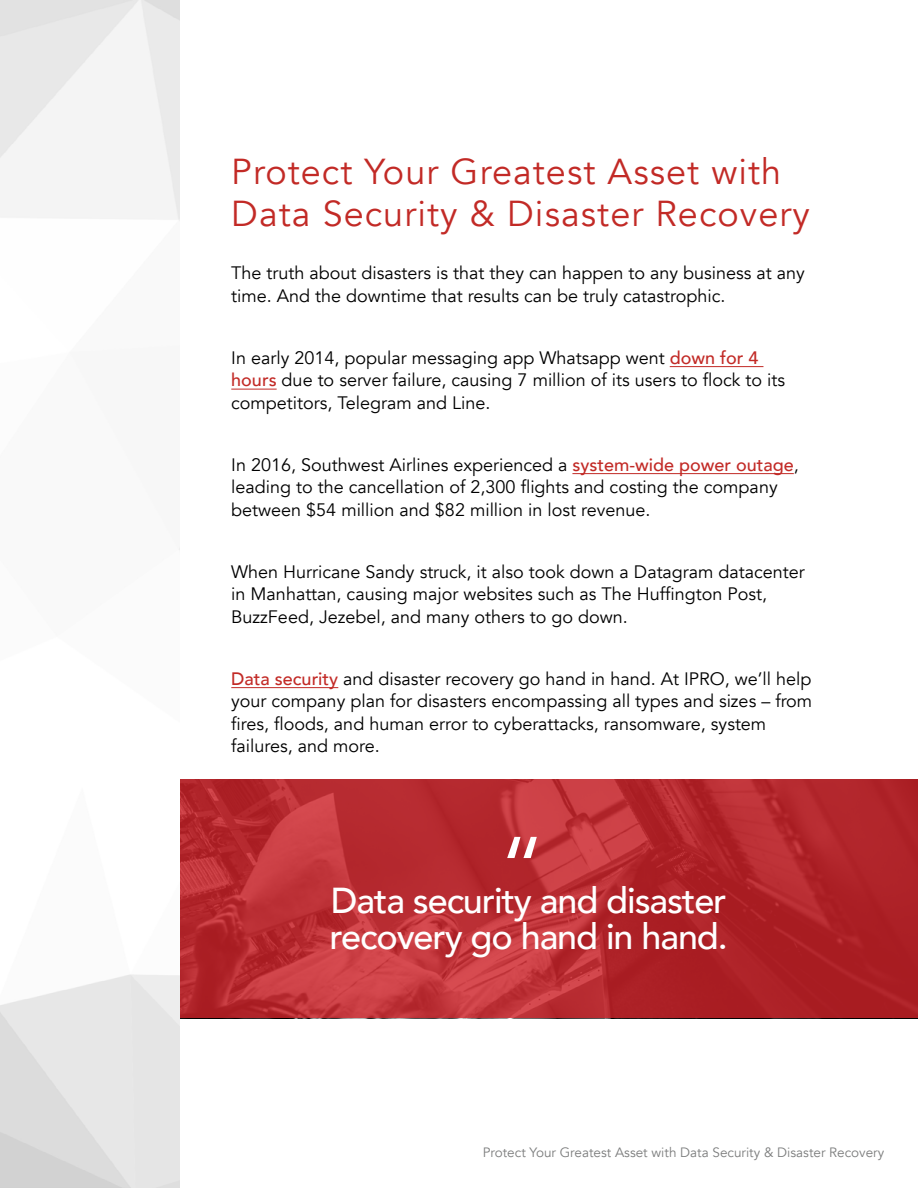
<style>
.page{position:relative;width:918px;height:1188px;background:#fff}
.page>*{position:absolute;margin:0;border:0;box-sizing:border-box;transform-origin:0 0}
.t1{font:90px "Avenir";color:#fff}
.t2{font:36px/42px "Avenir";letter-spacing:.03em;color:#c22a26}
.t3{font:500 36px/36px "Avenir";letter-spacing:-.03em;color:#fff}
.t4{font:18px/22.5px "Avenir";color:#000}
.t5{font:13.5px "Avenir";color:#7c7d7d}
.s1{font-weight:500;color:#c22a26}
</style>
<div class="page">
<hr style="left:670px;top:366px;width:93px;height:1px;background:#c22a26">
<hr style="left:231px;top:389px;width:46px;height:1px;background:#c22a26">
<hr style="left:572px;top:473px;width:222px;height:1px;background:#c22a26">
<hr style="left:231px;top:687px;width:107px;height:1px;background:#c22a26">
<svg style="left:180px;top:780px;width:738px;height:238px;background:#b72b31"></svg>
<h2 class="t2" style="left:231px;top:151px;width:580px">Protect Your Greatest Asset with<br>Data Security &amp; Disaster Recovery</h2>
<p class="t4" style="left:231px;top:262px;width:575px">The truth about disasters is that they can happen to any business at any time. And the downtime that results can be truly catastrophic.</p>
<p class="t4" style="left:231px;top:346px;width:555px">In early 2014, popular messaging app Whatsapp went <span class="s1">down for 4 hours</span> due to server failure, causing 7 million of its users to flock to its competitors, Telegram and Line.</p>
<p class="t4" style="left:231px;top:454px;width:569px">In 2016, Southwest Airlines experienced a <span class="s1">system-wide power outage</span>, leading to the cancellation of 2,300 flights and costing the company between $54 million and $82 million in lost revenue.</p>
<p class="t4" style="left:231px;top:561px;width:575px">When Hurricane Sandy struck, it also took down a Datagram datacenter in Manhattan, causing major websites such as The Huffington Post,<br>BuzzFeed, Jezebel, and many others to go down.</p>
<p class="t4" style="left:231px;top:668px;width:583px"><span class="s1">Data security</span> and disaster recovery go hand in hand. At IPRO, we’ll help your company plan for disasters encompassing all types and sizes – from fires, floods, and human error to cyberattacks, ransomware, system failures, and more.</p>
<h1 class="t1" style="left:499px;top:816px;width:48px">“</h1>
<h2 class="t3" style="left:330px;top:881px;width:400px">Data security and disaster recovery go hand in hand.</h2>
<p class="t5" style="left:483px;top:1144px;width:403px">Protect Your Greatest Asset with Data Security &amp; Disaster Recovery</p>
</div>
